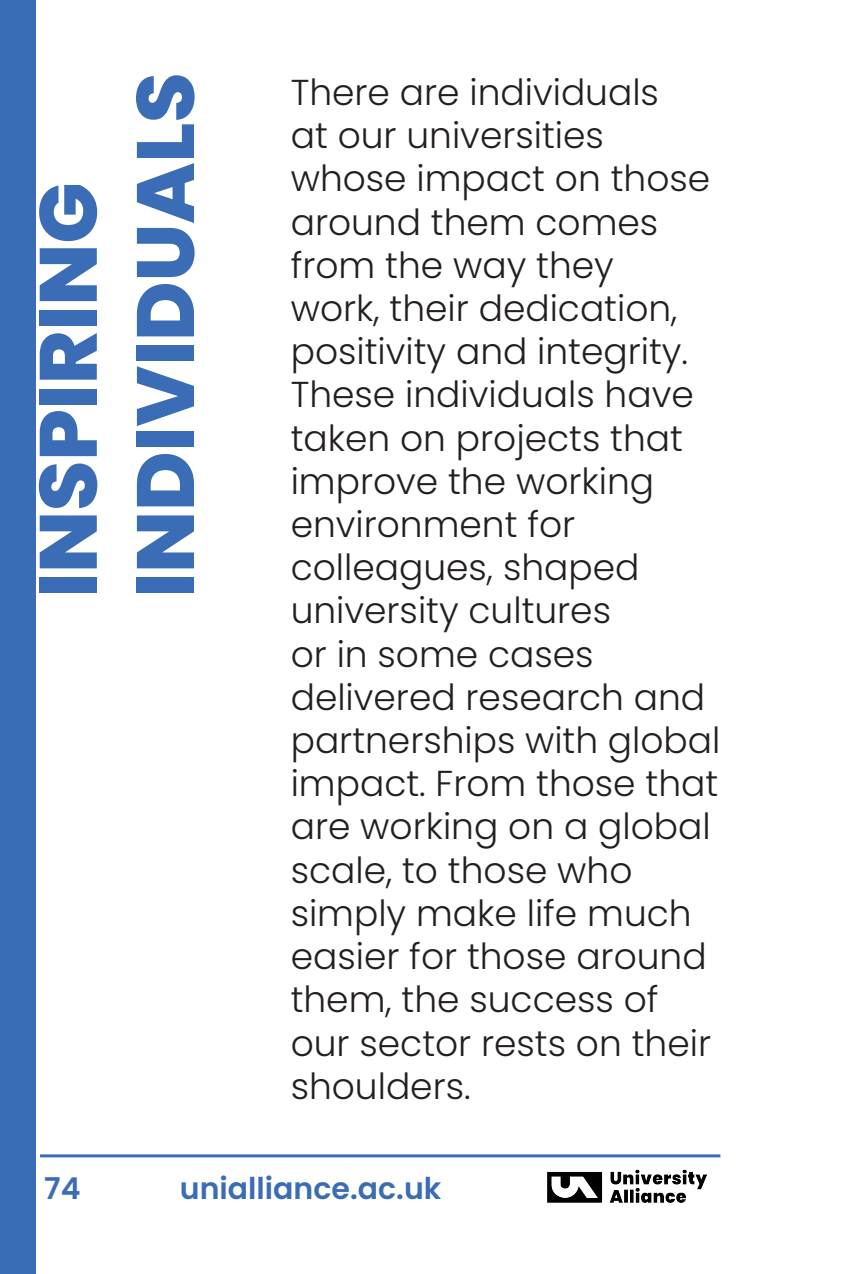
<style>
.page{position:relative;width:854px;height:1274px;background:#fff}
.page>*{position:absolute;margin:0;border:0;box-sizing:border-box;transform-origin:0 0}
.t1{font:800 81px/97.2px "Poppins";color:#3a6db5}
.t2{font:300 36px/43.2px "Poppins";color:#231f20}
.t3{font:600 30px "Poppins";color:#3a6db5}
</style>
<div class="page">
<img style="left:547px;top:1169px;width:160px;height:34px">
<hr style="left:40px;top:1154px;width:680px;height:3px;background:#3a6db5">
<div style="left:0;top:0;width:36px;height:1274px;background:#3a6db5"></div>
<p class="t1" style="left:20px;top:598px;width:527px;rotate:-90deg">INSPIRING<br>INDIVIDUALS</p>
<p class="t2" style="left:291px;top:71px;width:431px">There are individuals<br>at our universities whose impact on those around them comes from the way they<br>work, their dedication, positivity and integrity.<br>These individuals have taken on projects that improve the working environment for colleagues, shaped university cultures<br>or in some cases delivered research and partnerships with global impact. From those that are working on a global scale, to those who simply make life much easier for those around them, the success of our sector rests on their shoulders.</p>
<p class="t3" style="left:44px;top:1171px;width:38px">74</p>
<p class="t3" style="left:180px;top:1171px;width:263px">unialliance.ac.uk</p>
</div>
